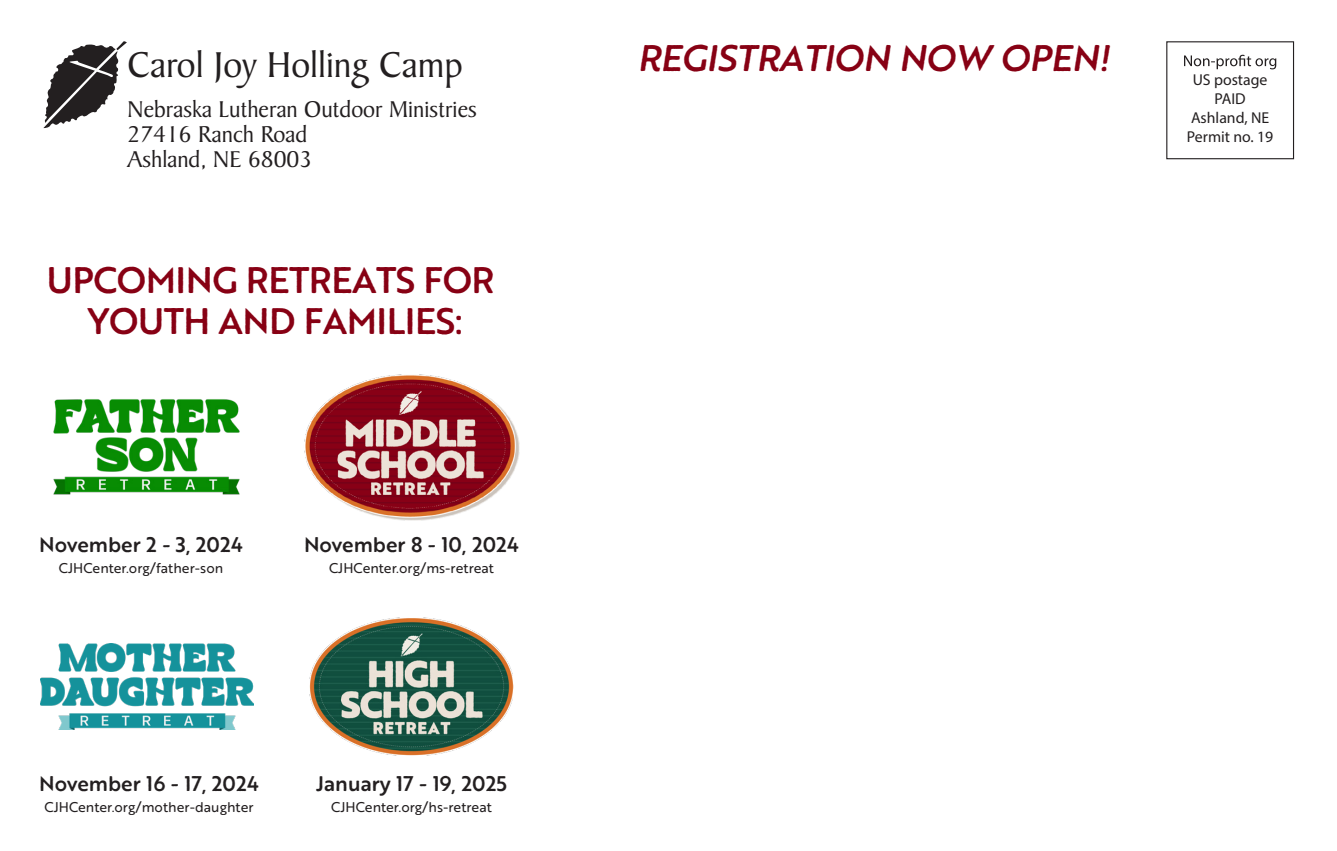
<style>
.page{position:relative;width:1337px;height:851px;background:#fff}
.page>*{position:absolute;margin:0;border:0;box-sizing:border-box;transform-origin:0 0}
.t1{font:38.48px "Baker Signet BT";color:#231f20}
.t2{font:500 36px/40.5px "Brother 1816 Printed";letter-spacing:-.015em;color:#870114;text-align:center}
.t3{font:italic 500 36px "Brother 1816 Printed";letter-spacing:-.01em;color:#870114}
.t4{font:24.53px/24.8px "Baker Signet BT";color:#231f20}
.t5{font:500 20.7px "Brother 1816 Printed";color:#231f20}
.t6{font:15.75px/18.9px "Myriad Pro";color:#231f20;text-align:center}
.t7{font:13.72px "Brother 1816 Printed";color:#231f20}
</style>
<div class="page">
<svg style="left:43px;top:41px;width:84px;height:87px"></svg>
<div style="left:1166px;top:41px;width:128px;height:118px;border:1px solid #231f20"></div>
<svg style="left:1184px;top:55px;width:92px;height:14px"></svg>
<img style="left:53px;top:399px;width:187px;height:96px">
<img style="left:304px;top:374px;width:216px;height:147px">
<img style="left:40px;top:643px;width:213px;height:86px">
<img style="left:310px;top:617px;width:203px;height:138px">
<h1 class="t1" style="left:128px;top:40px;width:337px">Carol Joy Holling Camp</h1>
<h3 class="t4" style="left:128px;top:97px;width:351px">Nebraska Lutheran Outdoor Ministries<br>27416 Ranch Road<br>Ashland, NE 68003</h3>
<h2 class="t2" style="left:47px;top:258px;width:449px">UPCOMING RETREATS FOR<br>YOUTH AND FAMILIES:</h2>
<h3 class="t5" style="left:39px;top:529px;width:205px">November 2 - 3, 2024</h3>
<p class="t7" style="left:59px;top:558px;width:166px">CJHCenter.org/father-son</p>
<h3 class="t5" style="left:304px;top:529px;width:216px">November 8 - 10, 2024</h3>
<p class="t7" style="left:329px;top:558px;width:166px">CJHCenter.org/ms-retreat</p>
<h3 class="t5" style="left:39px;top:767px;width:221px">November 16 - 17, 2024</h3>
<p class="t7" style="left:44px;top:796px;width:211px">CJHCenter.org/mother-daughter</p>
<h3 class="t5" style="left:316px;top:767px;width:192px">January 17 - 19, 2025</h3>
<p class="t7" style="left:331px;top:796px;width:162px">CJHCenter.org/hs-retreat</p>
<h2 class="t3" style="left:637px;top:31px;width:474px">REGISTRATION NOW OPEN!</h2>
<p class="t6" style="left:1186px;top:70px;width:88px">US postage<br>PAID<br>Ashland, NE<br>Permit no. 19</p>
</div>
